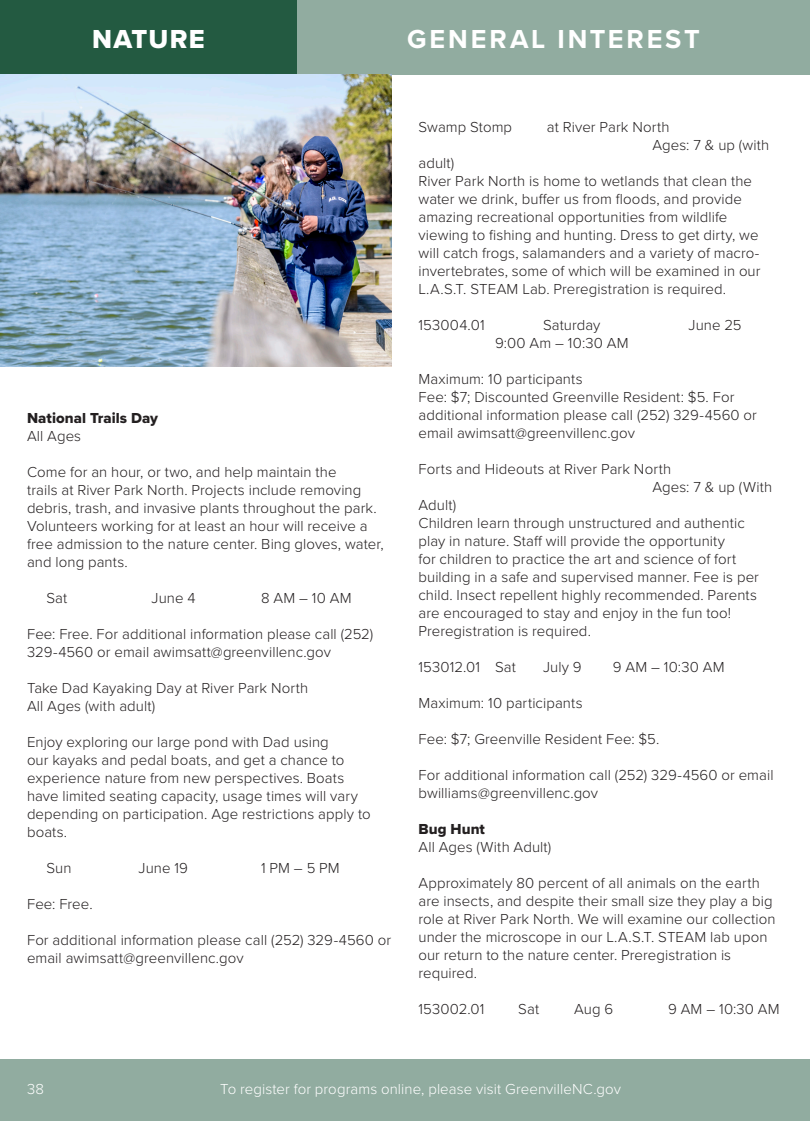
<style>
.page{position:relative;width:810px;height:1121px;background:#fff}
.page>*{position:absolute;margin:0;border:0;box-sizing:border-box;transform-origin:0 0}
.t1{font:700 27px "Proxima Nova";letter-spacing:.105em;color:#fff}
.t2{font:27px "Proxima Nova Extrabld";letter-spacing:.05em;color:#fff}
.t3{font:300 15px/18px "Proxima Nova";letter-spacing:.005em;color:#231f20}
.t4{font:300 15px "Proxima Nova";letter-spacing:.005em;color:#fff}
.t5{font:15px "Proxima Nova Extrabld";letter-spacing:.005em;color:#231f20}
</style>
<div class="page">
<div style="left:0;top:1059px;width:810px;height:61px;background:#91aca0"></div>
<div style="left:0;top:0;width:810px;height:75px;background:#91aca0"></div>
<div style="left:0;top:0;width:297px;height:75px;background:#235a41"></div>
<img style="left:0;top:75px;width:392px;height:291px">
<p class="t2" style="left:92px;top:19px;width:114px">NATURE</p>
<h1 class="t1" style="left:407px;top:19px;width:294px">GENERAL INTEREST</h1>
<p class="t5" style="left:27px;top:407px;width:132px">National Trails Day</p>
<p class="t3" style="left:27px;top:426px;width:56px">All Ages</p>
<p class="t3" style="left:27px;top:462px;width:358px">Come for an hour, or two, and help maintain the<br>trails at River Park North. Projects include removing debris, trash, and invasive plants throughout the park.<br>Volunteers working for at least an hour will receive a free admission to the nature center. Bing gloves, water, and long pants.</p>
<p class="t3" style="left:46px;top:588px;width:22px">Sat</p>
<p class="t3" style="left:152px;top:588px;width:46px">June 4</p>
<p class="t3" style="left:261px;top:588px;width:92px">8 AM – 10 AM</p>
<p class="t3" style="left:27px;top:624px;width:348px">Fee: Free. For additional information please call (252)<br>329-4560 or email awimsatt@greenvillenc.gov</p>
<p class="t3" style="left:27px;top:678px;width:283px">Take Dad Kayaking Day at River Park North</p>
<p class="t3" style="left:27px;top:696px;width:130px">All Ages (with adult)</p>
<p class="t3" style="left:27px;top:732px;width:345px">Enjoy exploring our large pond with Dad using<br>our kayaks and pedal boats, and get a chance to experience nature from new perspectives. Boats have limited seating capacity, usage times will vary depending on participation. Age restrictions apply to boats.</p>
<p class="t3" style="left:46px;top:858px;width:27px">Sun</p>
<p class="t3" style="left:138px;top:858px;width:51px">June 19</p>
<p class="t3" style="left:261px;top:858px;width:80px">1 PM – 5 PM</p>
<p class="t3" style="left:27px;top:894px;width:67px">Fee: Free.</p>
<p class="t3" style="left:27px;top:930px;width:366px">For additional information please call (252) 329-4560 or email awimsatt@greenvillenc.gov</p>
<p class="t3" style="left:418px;top:117px;width:95px">Swamp Stomp</p>
<p class="t3" style="left:652px;top:117px;width:118px;text-indent:-106px">at River Park North<br>Ages: 7 &amp; up (with</p>
<p class="t3" style="left:418px;top:153px;width:37px">adult)</p>
<p class="t3" style="left:418px;top:171px;width:344px">River Park North is home to wetlands that clean the water we drink, buffer us from floods, and provide amazing recreational opportunities from wildlife viewing to fishing and hunting. Dress to get dirty, we will catch frogs, salamanders and a variety of macro&shy;invertebrates, some of which will be examined in our L.A.S.T. STEAM Lab. Preregistration is required.</p>
<p class="t3" style="left:418px;top:315px;width:68px">153004.01</p>
<p class="t3" style="left:543px;top:315px;width:59px">Saturday</p>
<p class="t3" style="left:688px;top:315px;width:55px">June 25</p>
<p class="t3" style="left:495px;top:333px;width:135px">9:00 Am – 10:30 AM</p>
<p class="t3" style="left:418px;top:369px;width:166px">Maximum: 10 participants</p>
<p class="t3" style="left:418px;top:387px;width:340px">Fee: $7; Discounted Greenville Resident: $5. For additional information please call (252) 329-4560 or email awimsatt@greenvillenc.gov</p>
<p class="t3" style="left:418px;top:459px;width:254px">Forts and Hideouts at River Park North</p>
<p class="t3" style="left:652px;top:477px;width:121px">Ages: 7 &amp; up (With</p>
<p class="t3" style="left:418px;top:495px;width:39px">Adult)</p>
<p class="t3" style="left:418px;top:513px;width:342px">Children learn through unstructured and authentic play in nature. Staff will provide the opportunity<br>for children to practice the art and science of fort building in a safe and supervised manner. Fee is per child. Insect repellent highly recommended. Parents are encouraged to stay and enjoy in the fun too!<br>Preregistration is required.</p>
<p class="t3" style="left:418px;top:657px;width:99px">153012.01 Sat</p>
<p class="t3" style="left:543px;top:657px;width:40px">July 9</p>
<p class="t3" style="left:613px;top:657px;width:113px">9 AM – 10:30 AM</p>
<p class="t3" style="left:418px;top:693px;width:166px">Maximum: 10 participants</p>
<p class="t3" style="left:418px;top:729px;width:242px">Fee: $7; Greenville Resident Fee: $5.</p>
<p class="t3" style="left:418px;top:765px;width:357px">For additional information call (252) 329-4560 or email bwilliams@greenvillenc.gov</p>
<p class="t5" style="left:418px;top:817px;width:68px">Bug Hunt</p>
<p class="t3" style="left:418px;top:837px;width:134px">All Ages (With Adult)</p>
<p class="t3" style="left:418px;top:873px;width:359px">Approximately 80 percent of all animals on the earth are insects, and despite their small size they play a big role at River Park North. We will examine our collection under the microscope in our L.A.S.T. STEAM lab upon our return to the nature center. Preregistration is required.</p>
<p class="t3" style="left:418px;top:999px;width:68px">153002.01</p>
<p class="t3" style="left:518px;top:999px;width:22px">Sat</p>
<p class="t3" style="left:574px;top:999px;width:41px">Aug 6</p>
<p class="t3" style="left:668px;top:999px;width:113px">9 AM – 10:30 AM</p>
<p class="t4" style="left:27px;top:1077px;width:18px">38</p>
<p class="t4" style="left:220px;top:1077px;width:402px">To register for programs online, please visit GreenvilleNC.gov</p>
</div>
